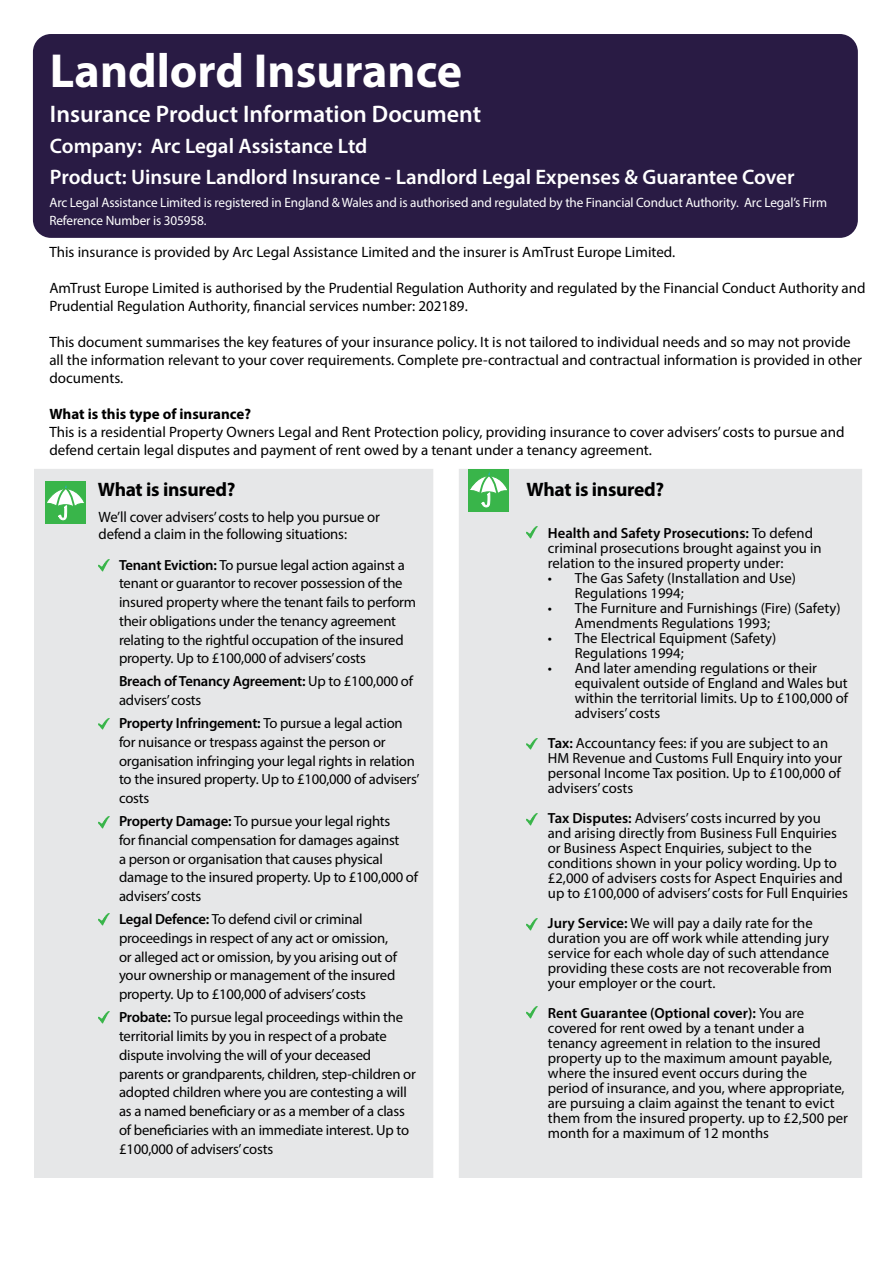
<style>
.page{position:relative;width:893px;height:1263px;background:#fff}
.page>*{position:absolute;margin:0;border:0;box-sizing:border-box;transform-origin:0 0}
.t1{font:700 48px "Myriad Pro";color:#fff}
.t2{font:600 24px "Myriad Pro";color:#fff}
.t3{font:600 21px/30.8px "Myriad Pro";color:#fff}
.t4{font:700 19.5px "Myriad Pro";letter-spacing:-.015em;color:#000}
.t5{font:15px/18px "Myriad Pro";color:#000}
.t6{font:700 15px "Myriad Pro";color:#000}
.t7{font:14.7px/15px "Myriad Pro";letter-spacing:-.005em;color:#000}
.t8{font:13.5px/18px "Myriad Pro";letter-spacing:-.01em;color:#fff}
.s1{font-weight:600}
</style>
<div class="page">
<div style="left:34px;top:469px;width:828px;height:709px;background:#e6e7e8"></div>
<div style="left:45px;top:482px;width:41px;height:42px;background:#39b54a"></div>
<svg style="left:47px;top:485px;width:37px;height:35px"></svg>
<svg style="left:99px;top:817px;width:10px;height:12px"></svg>
<svg style="left:99px;top:913px;width:10px;height:12px"></svg>
<svg style="left:527px;top:738px;width:11px;height:12px"></svg>
<svg style="left:527px;top:813px;width:11px;height:12px"></svg>
<svg style="left:527px;top:919px;width:11px;height:12px"></svg>
<div style="left:468px;top:469px;width:41px;height:42px;background:#39b54a"></div>
<svg style="left:470px;top:472px;width:37px;height:35px"></svg>
<div style="left:33px;top:34px;width:825px;height:204px;background:#291b44;border-radius:18px"></div>
<svg style="left:99px;top:560px;width:10px;height:11px"></svg>
<svg style="left:527px;top:527px;width:11px;height:11px"></svg>
<svg style="left:527px;top:1007px;width:11px;height:12px"></svg>
<svg style="left:99px;top:1011px;width:10px;height:12px"></svg>
<svg style="left:99px;top:718px;width:10px;height:12px"></svg>
<h1 class="t1" style="left:50px;top:40px;width:414px">Landlord Insurance</h1>
<h2 class="t2" style="left:50px;top:99px;width:433px">Insurance Product Information Document</h2>
<h3 class="t3" style="left:50px;top:130px;width:746px">Company: Arc Legal Assistance Ltd<br>Product: Uinsure Landlord Insurance - Landlord Legal Expenses &amp; Guarantee Cover</h3>
<p class="t8" style="left:49px;top:193px;width:779px">Arc Legal Assistance Limited is registered in England &amp; Wales and is authorised and regulated by the Financial Conduct Authority. Arc Legal’s Firm<br>Reference Number is 305958.</p>
<p class="t5" style="left:49px;top:243px;width:627px">This insurance is provided by Arc Legal Assistance Limited and the insurer is AmTrust Europe Limited.</p>
<p class="t5" style="left:49px;top:279px;width:818px">AmTrust Europe Limited is authorised by the Prudential Regulation Authority and regulated by the Financial Conduct Authority and<br>Prudential Regulation Authority, financial services number: 202189.</p>
<p class="t5" style="left:49px;top:333px;width:814px">This document summarises the key features of your insurance policy. It is not tailored to individual needs and so may not provide all the information relevant to your cover requirements. Complete pre-contractual and contractual information is provided in other documents.</p>
<p class="t6" style="left:49px;top:405px;width:203px">What is this type of insurance?</p>
<p class="t5" style="left:49px;top:423px;width:797px">This is a residential Property Owners Legal and Rent Protection policy, providing insurance to cover advisers’ costs to pursue and defend certain legal disputes and payment of rent owed by a tenant under a tenancy agreement.</p>
<p class="t8" style="left:51px;top:160px;width:738px">Uinsure Limited Trading is Authorised and Regulated by the Financial Conduct Authority No. 463689. Registered in England and Wales No.</p>
<h3 class="t4" style="left:98px;top:477px;width:139px">What is insured?</h3>
<p class="t5" style="left:99px;top:509px;width:283px;line-height:16.5px">We’ll cover advisers’ costs to help you pursue or defend a claim in the following situations:</p>
<p class="t7" style="left:119px;top:555px;width:299px;line-height:18.8px"><span class="s1">Tenant Eviction:</span> To pursue legal action against a tenant or guarantor to recover possession of the insured property where the tenant fails to perform their obligations under the tenancy agreement relating to the rightful occupation of the insured property. Up to £100,000 of advisers’ costs</p>
<p class="t7" style="left:119px;top:672px;width:295px;line-height:18.8px"><span class="s1">Breach of Tenancy Agreement:</span> Up to £100,000 of advisers’ costs</p>
<p class="t7" style="left:119px;top:713px;width:302px;line-height:18.8px"><span class="s1">Property Infringement:</span> To pursue a legal action for nuisance or trespass against the person or organisation infringing your legal rights in relation to the insured property. Up to £100,000 of advisers’ costs</p>
<p class="t7" style="left:119px;top:811px;width:301px;line-height:18.8px"><span class="s1">Property Damage:</span> To pursue your legal rights<br>for financial compensation for damages against<br>a person or organisation that causes physical damage to the insured property. Up to £100,000 of advisers’ costs</p>
<p class="t7" style="left:119px;top:910px;width:279px;line-height:18.8px"><span class="s1">Legal Defence:</span> To defend civil or criminal proceedings in respect of any act or omission, or alleged act or omission, by you arising out of your ownership or management of the insured property. Up to £100,000 of advisers’ costs</p>
<p class="t7" style="left:119px;top:1008px;width:298px;line-height:18.8px"><span class="s1">Probate:</span> To pursue legal proceedings within the territorial limits by you in respect of a probate dispute involving the will of your deceased parents or grandparents, children, step-children or adopted children where you are contesting a will as a named beneficiary or as a member of a class of beneficiaries with an immediate interest. Up to £100,000 of advisers’ costs</p>
<h3 class="t4" style="left:527px;top:477px;width:139px">What is insured?</h3>
<p class="t7" style="left:548px;top:525px;width:275px"><span class="s1">Health and Safety Prosecutions:</span> To defend criminal prosecutions brought against you in relation to the insured property under:</p>
<p class="t7" style="left:575px;top:570px;width:223px;text-indent:-27px">• The Gas Safety (Installation and Use)<br>Regulations 1994;</p>
<p class="t7" style="left:575px;top:600px;width:267px;text-indent:-27px">• The Furniture and Furnishings (Fire) (Safety)<br>Amendments Regulations 1993;</p>
<p class="t7" style="left:575px;top:630px;width:203px;text-indent:-27px">• The Electrical Equipment (Safety)<br>Regulations 1994;</p>
<p class="t7" style="left:575px;top:660px;width:275px;text-indent:-27px">• And later amending regulations or their equivalent outside of England and Wales but within the territorial limits. Up to £100,000 of advisers’ costs</p>
<p class="t7" style="left:548px;top:735px;width:296px"><span class="s1">Tax:</span> Accountancy fees: if you are subject to an HM Revenue and Customs Full Enquiry into your personal Income Tax position. Up to £100,000 of advisers’ costs</p>
<p class="t7" style="left:548px;top:810px;width:302px"><span class="s1">Tax Disputes:</span> Advisers’ costs incurred by you<br>and arising directly from Business Full Enquiries or Business Aspect Enquiries, subject to the conditions shown in your policy wording. Up to £2,000 of advisers costs for Aspect Enquiries and up to £100,000 of advisers’ costs for Full Enquiries</p>
<p class="t7" style="left:548px;top:915px;width:286px"><span class="s1">Jury Service:</span> We will pay a daily rate for the duration you are off work while attending jury service for each whole day of such attendance providing these costs are not recoverable from your employer or the court.</p>
<p class="t7" style="left:548px;top:1005px;width:302px"><span class="s1">Rent Guarantee (Optional cover):</span> You are covered for rent owed by a tenant under a tenancy agreement in relation to the insured property up to the maximum amount payable, where the insured event occurs during the period of insurance, and you, where appropriate, are pursuing a claim against the tenant to evict them from the insured property. up to £2,500 per month for a maximum of 12 months</p>
</div>
